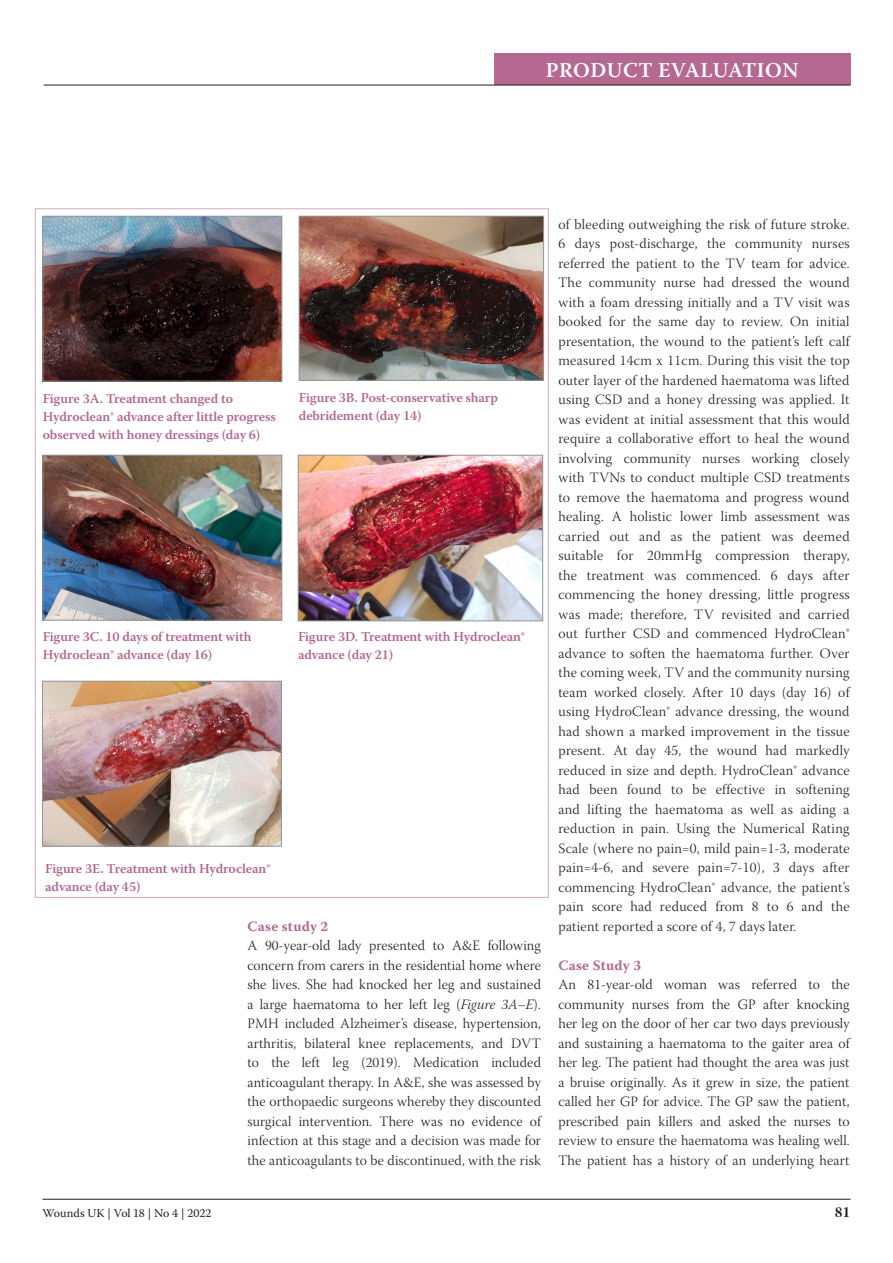
<style>
.page{position:relative;width:893px;height:1263px;background:#fff}
.page>*{position:absolute;margin:0;border:0;box-sizing:border-box;transform-origin:0 0}
.t1{font:600 21px "Warnock Pro";letter-spacing:.02em;color:#fff}
.t2{font:15px "Warnock Pro Bold Subh";color:#231f20}
.Paragraph_indented{font:14.25px/19.5px "Warnock Pro Light Subh";letter-spacing:.01em;color:#231f20;text-align:justify}
.B-head{font:700 14.25px "Warnock Pro";letter-spacing:.02em;color:#b56891}
.Figure_caption{font:600 13.5px/18px "Warnock Pro";letter-spacing:-.01em;color:#b56891}
.t3{font:12px "Warnock Pro";letter-spacing:-.005em;color:#231f20}
.s1{font-family:"Warnock Pro Light It Subh"}
</style>
<div class="page">
<hr style="left:43px;top:1199px;width:807px;height:1px;background:#231f20">
<div style="left:494px;top:54px;width:356px;height:31px;background:#b56891"></div>
<hr style="left:44px;top:85px;width:806px;height:1px;background:#231f20">
<img style="left:301px;top:218px;width:241px;height:160px">
<div style="left:299px;top:216px;width:245px;height:164px;border:1px solid #939598"></div>
<img style="left:300px;top:457px;width:241px;height:162px">
<div style="left:298px;top:455px;width:245px;height:166px;border:1px solid #939598"></div>
<img style="left:45px;top:218px;width:235px;height:161px">
<div style="left:43px;top:216px;width:239px;height:165px;border:1px solid #939598"></div>
<img style="left:45px;top:457px;width:235px;height:161px">
<div style="left:43px;top:455px;width:239px;height:165px;border:1px solid #939598"></div>
<img style="left:44px;top:683px;width:236px;height:161px">
<div style="left:42px;top:681px;width:240px;height:165px;border:1px solid #939598"></div>
<h1 class="t1" style="left:546px;top:58px;width:254px">PRODUCT EVALUATION</h1>
<p class="Figure_caption" style="left:43px;top:390px;width:235px">Figure 3A. Treatment changed to<br>Hydroclean® advance after little progress observed with honey dressings (day 6)</p>
<p class="Figure_caption" style="left:299px;top:388px;width:200px">Figure 3B. Post-conservative sharp debridement (day 14)</p>
<p class="Figure_caption" style="left:43px;top:627px;width:210px">Figure 3C. 10 days of treatment with<br>Hydroclean® advance (day 16)</p>
<p class="Figure_caption" style="left:298px;top:627px;width:228px">Figure 3D. Treatment with Hydroclean® advance (day 21)</p>
<p class="Figure_caption" style="left:45px;top:859px;width:227px">Figure 3E. Treatment with Hydroclean® advance (day 45)</p>
<p class="B-head" style="left:247px;top:917px;width:82px">Case study 2</p>
<p class="Paragraph_indented" style="left:247px;top:938px;width:295px">A 90-year-old lady presented to A&amp;E following concern from carers in the residential home where she lives. She had knocked her leg and sustained a large haematoma to her left leg (<span class="s1">Figure 3A–E</span>).<br>PMH included Alzheimer’s disease, hypertension, arthritis, bilateral knee replacements, and DVT to the left leg (2019). Medication included anticoagulant therapy. In A&amp;E, she was assessed by the orthopaedic surgeons whereby they discounted surgical intervention. There was no evidence of infection at this stage and a decision was made for the anticoagulants to be discontinued, with the risk</p>
<p class="Paragraph_indented" style="left:558px;top:216px;width:293px">of bleeding outweighing the risk of future stroke.<br>6 days post-discharge, the community nurses referred the patient to the TV team for advice.<br>The community nurse had dressed the wound with a foam dressing initially and a TV visit was booked for the same day to review. On initial presentation, the wound to the patient’s left calf measured 14cm x 11cm. During this visit the top outer layer of the hardened haematoma was lifted using CSD and a honey dressing was applied. It was evident at initial assessment that this would require a collaborative effort to heal the wound involving community nurses working closely with TVNs to conduct multiple CSD treatments to remove the haematoma and progress wound healing. A holistic lower limb assessment was carried out and as the patient was deemed suitable for 20mmHg compression therapy, the treatment was commenced. 6 days after commencing the honey dressing, little progress was made; therefore, TV revisited and carried out further CSD and commenced HydroClean® advance to soften the haematoma further. Over the coming week, TV and the community nursing team worked closely. After 10 days (day 16) of using HydroClean® advance dressing, the wound had shown a marked improvement in the tissue present. At day 45, the wound had markedly reduced in size and depth. HydroClean® advance had been found to be effective in softening and lifting the haematoma as well as aiding a reduction in pain. Using the Numerical Rating Scale (where no pain=0, mild pain=1-3, moderate pain=4-6, and severe pain=7-10), 3 days after commencing HydroClean® advance, the patient’s pain score had reduced from 8 to 6 and the patient reported a score of 4, 7 days later.</p>
<p class="B-head" style="left:558px;top:956px;width:84px">Case Study 3</p>
<p class="Paragraph_indented" style="left:558px;top:977px;width:293px">An 81-year-old woman was referred to the community nurses from the GP after knocking her leg on the door of her car two days previously and sustaining a haematoma to the gaiter area of her leg. The patient had thought the area was just a bruise originally. As it grew in size, the patient called her GP for advice. The GP saw the patient, prescribed pain killers and asked the nurses to review to ensure the haematoma was healing well.<br>The patient has a history of an underlying heart</p>
<p class="t3" style="left:43px;top:1205px;width:171px">Wounds UK | Vol 18 | No 4 | 2022</p>
<p class="t2" style="left:835px;top:1203px;width:17px">81</p>
</div>
